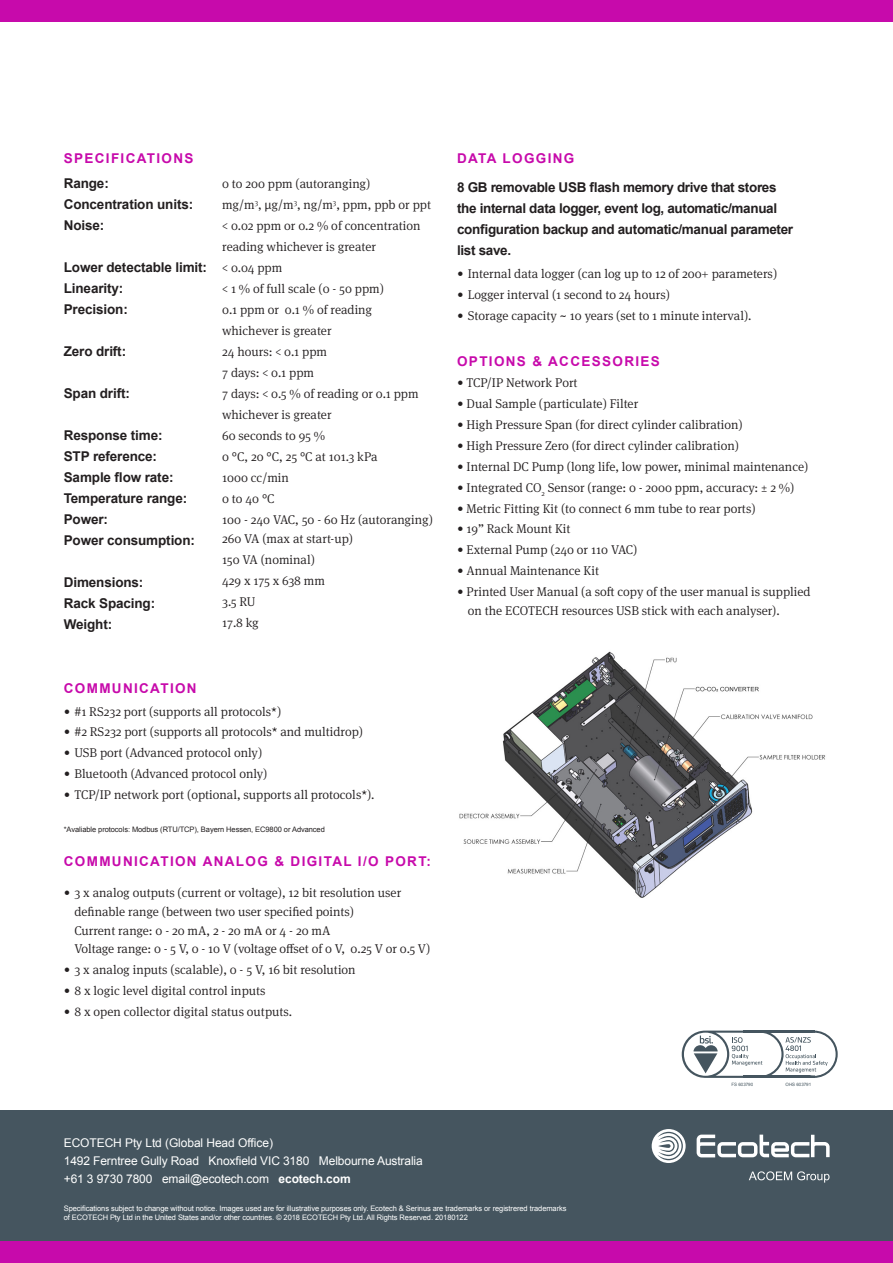
<style>
.page{position:relative;width:893px;height:1263px;background:#fff}
.page>*{position:absolute;margin:0;border:0;box-sizing:border-box;transform-origin:0 0}
.Black_subheading-rev{font:700 13.5px/21px "Arial";letter-spacing:-.01em;color:#231f20}
.Black-subheading{font:700 13.5px/21px "Arial";letter-spacing:-.025em;color:#231f20}
.Main_content__specs{font:700 13.5px "Arial";letter-spacing:.1em;color:#c70aab}
.Cap-sub-heading{font:700 13.5px "Arial";letter-spacing:.1em;color:#c70aab}
.Main_content__specs-2{font:300 12.75px/18.8px "Meta Serif Pro";color:#231f20}
.Actual-specs-content{font:300 12.75px/21px "Meta Serif Pro";color:#231f20}
.t1{font:12px/18px "Arial";letter-spacing:-.01em;color:#fff}
.t2{font:7.5px/9px "Arial";letter-spacing:-.01em;color:#fff}
.t3{font:7.5px "Arial";letter-spacing:-.01em;color:#231f20}
.t4{font:4.5px "Arial";letter-spacing:-.01em;color:#45555f}
.s1{font-weight:700}
</style>
<div class="page">
<div style="left:0;top:0;width:893px;height:21px;background:#c70aab"></div>
<img style="left:459px;top:651px;width:367px;height:247px">
<div style="left:0;top:1110px;width:893px;height:134px;background:#45555f"></div>
<div style="left:0;top:1242px;width:893px;height:21px;background:#c70aab"></div>
<svg style="left:652px;top:1129px;width:34px;height:34px"></svg>
<svg style="left:697px;top:1134px;width:133px;height:23px"></svg>
<svg style="left:749px;top:1171px;width:80px;height:11px"></svg>
<svg style="left:682px;top:1030px;width:156px;height:48px"></svg>
<p class="Cap-sub-heading" style="left:64px;top:149px;width:131px">SPECIFICATIONS</p>
<p class="Black_subheading-rev" style="left:64px;top:173px;width:47px">Range:</p>
<p class="Black_subheading-rev" style="left:64px;top:194px;width:131px">Concentration units:</p>
<p class="Black_subheading-rev" style="left:64px;top:215px;width:42px">Noise:</p>
<p class="Black_subheading-rev" style="left:64px;top:257px;width:145px">Lower detectable limit:</p>
<p class="Black_subheading-rev" style="left:64px;top:278px;width:61px">Linearity:</p>
<p class="Black_subheading-rev" style="left:64px;top:299px;width:66px">Precision:</p>
<p class="Black_subheading-rev" style="left:64px;top:341px;width:64px">Zero drift:</p>
<p class="Black_subheading-rev" style="left:64px;top:383px;width:68px">Span drift:</p>
<p class="Black_subheading-rev" style="left:64px;top:425px;width:100px">Response time:</p>
<p class="Black_subheading-rev" style="left:64px;top:446px;width:95px">STP reference:</p>
<p class="Black_subheading-rev" style="left:64px;top:467px;width:111px">Sample flow rate:</p>
<p class="Black_subheading-rev" style="left:64px;top:488px;width:125px">Temperature range:</p>
<p class="Black_subheading-rev" style="left:64px;top:509px;width:46px">Power:</p>
<p class="Black_subheading-rev" style="left:64px;top:530px;width:133px">Power consumption:</p>
<p class="Black_subheading-rev" style="left:64px;top:572px;width:93px">Dimensions:<br>Rack Spacing:<br>Weight:</p>
<p class="Actual-specs-content" style="left:222px;top:172px;width:150px">0 to 200 ppm (autoranging)</p>
<p class="Actual-specs-content" style="left:222px;top:193px;width:210px">mg/m<sup>3</sup>, μg/m<sup>3</sup>, ng/m<sup>3</sup>, ppm, ppb or ppt</p>
<p class="Actual-specs-content" style="left:222px;top:214px;width:200px">&lt; 0.02 ppm or 0.2 % of concentration reading whichever is greater</p>
<p class="Actual-specs-content" style="left:222px;top:256px;width:62px">&lt; 0.04 ppm</p>
<p class="Actual-specs-content" style="left:222px;top:277px;width:163px">&lt; 1 % of full scale (0 - 50 ppm)</p>
<p class="Actual-specs-content" style="left:222px;top:298px;width:151px">0.1 ppm or 0.1 % of reading whichever is greater</p>
<p class="Actual-specs-content" style="left:222px;top:340px;width:106px">24 hours: &lt; 0.1 ppm</p>
<p class="Actual-specs-content" style="left:222px;top:361px;width:198px">7 days: &lt; 0.1 ppm<br>7 days: &lt; 0.5 % of reading or 0.1 ppm whichever is greater</p>
<p class="Actual-specs-content" style="left:222px;top:424px;width:105px">60 seconds to 95 %</p>
<p class="Actual-specs-content" style="left:222px;top:445px;width:157px">0 °C, 20 °C, 25 °C at 101.3 kPa</p>
<p class="Actual-specs-content" style="left:222px;top:466px;width:68px">1000 cc/min</p>
<p class="Actual-specs-content" style="left:222px;top:487px;width:54px">0 to 40 °C</p>
<p class="Actual-specs-content" style="left:222px;top:508px;width:212px">100 - 240 VAC, 50 - 60 Hz (autoranging)</p>
<p class="Actual-specs-content" style="left:222px;top:527px;width:132px">260 VA (max at start-up)<br>150 VA (nominal)</p>
<p class="Actual-specs-content" style="left:222px;top:569px;width:104px">429 x 175 x 638 mm</p>
<p class="Actual-specs-content" style="left:222px;top:590px;width:35px">3.5 RU</p>
<p class="Actual-specs-content" style="left:222px;top:611px;width:38px">17.8 kg</p>
<p class="Cap-sub-heading" style="left:64px;top:679px;width:134px">COMMUNICATION</p>
<p class="Main_content__specs-2" style="left:64px;top:701px;width:219px">• #1 RS232 port (supports all protocols*)</p>
<p class="Main_content__specs-2" style="left:64px;top:722px;width:301px">• #2 RS232 port (supports all protocols* and multidrop)</p>
<p class="Main_content__specs-2" style="left:64px;top:743px;width:200px">• USB port (Advanced protocol only)</p>
<p class="Main_content__specs-2" style="left:64px;top:764px;width:205px">• Bluetooth (Advanced protocol only)</p>
<p class="Main_content__specs-2" style="left:64px;top:785px;width:312px">• TCP/IP network port (optional, supports all protocols*).</p>
<p class="t3" style="left:64px;top:824px;width:263px">*Avaliable protocols: Modbus (RTU/TCP), Bayern Hessen, EC9800 or Advanced</p>
<p class="Main_content__specs" style="left:64px;top:852px;width:369px">COMMUNICATION ANALOG &amp; DIGITAL I/O PORT:</p>
<p class="Main_content__specs-2" style="left:74px;top:883px;width:357px;text-indent:-11px">• 3 x analog outputs (current or voltage), 12 bit resolution user definable range (between two user specified points)<br>Current range: 0 - 20 mA, 2 - 20 mA or 4 - 20 mA<br>Voltage range: 0 - 5 V, 0 - 10 V (voltage offset of 0 V, 0.25 V or 0.5 V)</p>
<p class="Main_content__specs-2" style="left:64px;top:960px;width:293px">• 3 x analog inputs (scalable), 0 - 5 V, 16 bit resolution</p>
<p class="Main_content__specs-2" style="left:64px;top:981px;width:203px">• 8 x logic level digital control inputs</p>
<p class="Main_content__specs-2" style="left:64px;top:1001px;width:230px">• 8 x open collector digital status outputs.</p>
<p class="Cap-sub-heading" style="left:457px;top:149px;width:119px">DATA LOGGING</p>
<p class="Black-subheading" style="left:457px;top:178px;width:338px">8 GB removable USB flash memory drive that stores the internal data logger, event log, automatic/manual configuration backup and automatic/manual parameter list save.</p>
<p class="Main_content__specs-2" style="left:457px;top:264px;width:322px">• Internal data logger (can log up to 12 of 200+ parameters)</p>
<p class="Main_content__specs-2" style="left:457px;top:285px;width:214px">• Logger interval (1 second to 24 hours)</p>
<p class="Main_content__specs-2" style="left:457px;top:306px;width:296px">• Storage capacity ~ 10 years (set to 1 minute interval).</p>
<p class="Main_content__specs" style="left:457px;top:353px;width:204px">OPTIONS &amp; ACCESSORIES</p>
<p class="Main_content__specs-2" style="left:457px;top:373px;width:122px">• TCP/IP Network Port</p>
<p class="Main_content__specs-2" style="left:457px;top:394px;width:183px">• Dual Sample (particulate) Filter</p>
<p class="Main_content__specs-2" style="left:457px;top:415px;width:287px">• High Pressure Span (for direct cylinder calibration)</p>
<p class="Main_content__specs-2" style="left:457px;top:436px;width:283px">• High Pressure Zero (for direct cylinder calibration)</p>
<p class="Main_content__specs-2" style="left:457px;top:456px;width:353px">• Internal DC Pump (long life, low power, minimal maintenance)</p>
<p class="Main_content__specs-2" style="left:457px;top:477px;width:339px">• Integrated CO<sub>2</sub> Sensor (range: 0 - 2000 ppm, accuracy: ± 2 %)</p>
<p class="Main_content__specs-2" style="left:457px;top:498px;width:300px">• Metric Fitting Kit (to connect 6 mm tube to rear ports)</p>
<p class="Main_content__specs-2" style="left:457px;top:519px;width:115px">• 19” Rack Mount Kit</p>
<p class="Main_content__specs-2" style="left:457px;top:540px;width:182px">• External Pump (240 or 110 VAC)</p>
<p class="Main_content__specs-2" style="left:457px;top:561px;width:143px">• Annual Maintenance Kit</p>
<p class="Main_content__specs-2" style="left:468px;top:582px;width:344px;text-indent:-11px">• Printed User Manual (a soft copy of the user manual is supplied on the ECOTECH resources USB stick with each analyser).</p>
<p class="t1" style="left:64px;top:1133px;width:361px">ECOTECH Pty Ltd (Global Head Office)<br>1492 Ferntree Gully Road Knoxfield VIC 3180 Melbourne Australia +61 3 9730 7800 email@ecotech.com <span class="s1">ecotech.com</span></p>
<p class="t4" style="left:732px;top:1082px;width:23px">FS 603790</p>
<p class="t4" style="left:786px;top:1082px;width:27px">OHS 603791</p>
<p class="t2" style="left:64px;top:1203px;width:504px">Specifications subject to change without notice. Images used are for illustrative purposes only. Ecotech &amp; Serinus are trademarks or registrered trademarks of ECOTECH Pty Ltd in the United States and/or other countries. © 2018 ECOTECH Pty Ltd. All Rights Reserved. 20180122</p>
</div>
